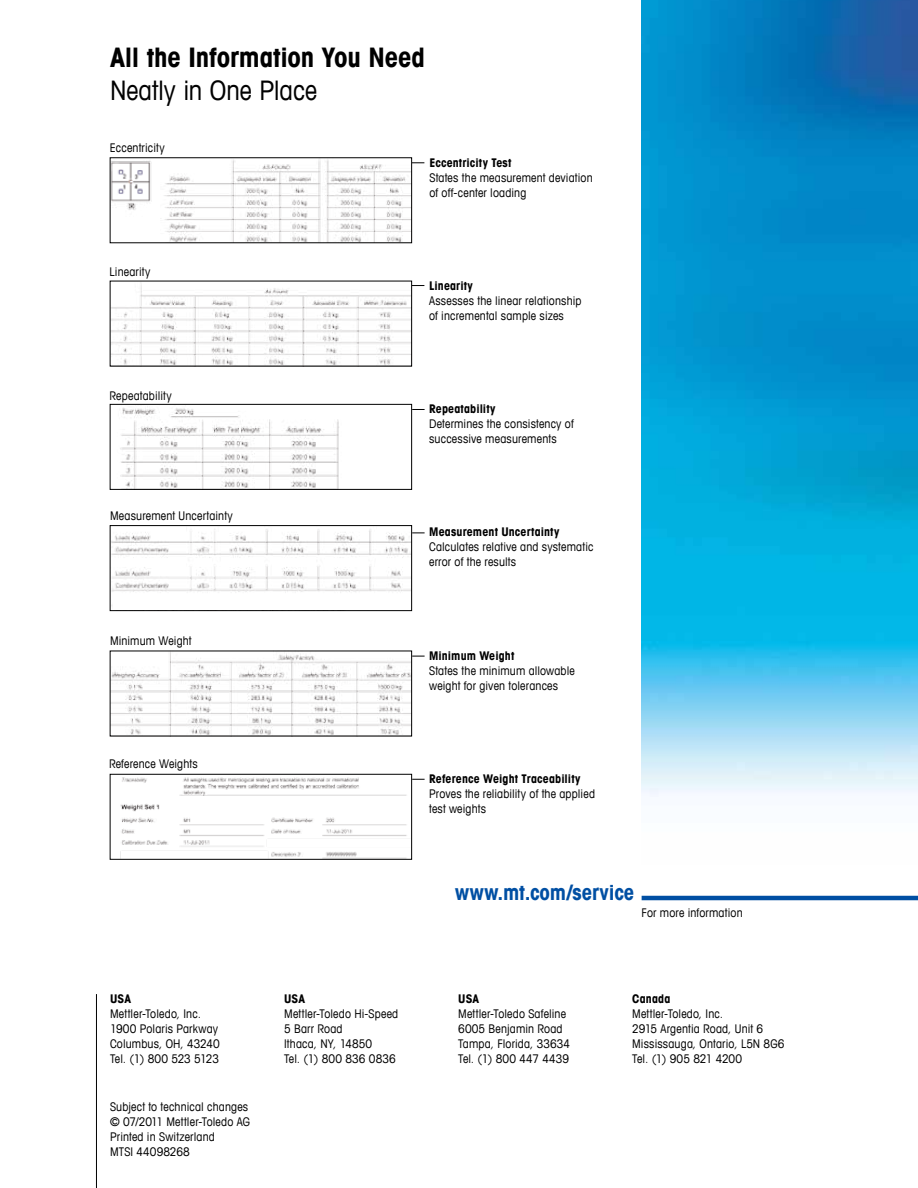
<style>
.page{position:relative;width:918px;height:1188px;background:#fff}
.page>*{position:absolute;margin:0;border:0;box-sizing:border-box;transform-origin:0 0}
.t1{font:700 condensed 27px "Avant Garde Com";letter-spacing:-.005em;color:#000}
.t2{font:condensed 27px "Avant Garde Com";color:#000}
.t3{font:700 condensed 21px "Avant Garde Com";color:#004fa3}
.t4{font:condensed 12px/15px "Avant Garde Com";letter-spacing:.015em;color:#000}
.t5{font:700 condensed 12px "Avant Garde Com";letter-spacing:.01em;color:#000}
</style>
<div class="page">
<hr style="left:642px;top:896px;width:276px;height:4px;background:#004fa3">
<img style="left:642px;top:0;width:276px;height:797px">
<hr style="left:96px;top:994px;width:1px;height:194px;background:#000">
<svg style="left:412px;top:779px;width:13px;height:1px"></svg>
<svg style="left:412px;top:533px;width:13px;height:1px"></svg>
<svg style="left:412px;top:285px;width:12px;height:1px"></svg>
<svg style="left:412px;top:162px;width:12px;height:1px"></svg>
<svg style="left:412px;top:409px;width:13px;height:1px"></svg>
<img style="left:112px;top:159px;width:298px;height:82px">
<img style="left:112px;top:284px;width:298px;height:80px">
<img style="left:120px;top:406px;width:219px;height:82px">
<div style="left:110px;top:404px;width:302px;height:86px;border:1px solid #000"></div>
<img style="left:112px;top:653px;width:298px;height:81px">
<img style="left:120px;top:777px;width:287px;height:81px">
<div style="left:110px;top:774px;width:302px;height:86px;border:1px solid #000"></div>
<svg style="left:412px;top:656px;width:13px;height:1px"></svg>
<img style="left:112px;top:529px;width:298px;height:64px">
<div style="left:110px;top:525px;width:302px;height:86px;border:1px solid #000"></div>
<div style="left:114px;top:595px;width:287px;height:15px;background:#fff"></div>
<h1 class="t1" style="left:110px;top:40px;width:316px">All the Information You Need</h1>
<h1 class="t2" style="left:110px;top:74px;width:208px">Neatly in One Place</h1>
<p class="t4" style="left:110px;top:140px;width:56px">Eccentricity</p>
<p class="t4" style="left:110px;top:264px;width:42px">Linearity</p>
<p class="t4" style="left:110px;top:388px;width:64px">Repeatability</p>
<p class="t4" style="left:110px;top:508px;width:124px">Measurement Uncertainty</p>
<p class="t4" style="left:110px;top:632px;width:83px">Minimum Weight</p>
<p class="t4" style="left:109px;top:756px;width:90px">Reference Weights</p>
<p class="t5" style="left:110px;top:991px;width:22px">USA</p>
<p class="t4" style="left:110px;top:1006px;width:111px">Mettler-Toledo, Inc.<br>1900 Polaris Parkway<br>Columbus, OH, 43240<br>Tel. (1) 800 523 5123</p>
<p class="t4" style="left:110px;top:1099px;width:141px">Subject to technical changes © 07/2011 Mettler-Toledo AG<br>Printed in Switzerland<br>MTSI 44098268</p>
<p class="t5" style="left:429px;top:155px;width:84px">Eccentricity Test</p>
<p class="t4" style="left:429px;top:170px;width:165px">States the measurement deviation of off-center loading</p>
<p class="t5" style="left:429px;top:278px;width:45px">Linearity</p>
<p class="t4" style="left:429px;top:293px;width:154px">Assesses the linear relationship of incremental sample sizes</p>
<p class="t5" style="left:429px;top:401px;width:68px">Repeatability</p>
<p class="t4" style="left:429px;top:416px;width:146px">Determines the consistency of successive measurements</p>
<p class="t5" style="left:429px;top:524px;width:132px">Measurement Uncertainty</p>
<p class="t4" style="left:429px;top:539px;width:166px">Calculates relative and systematic error of the results</p>
<p class="t5" style="left:429px;top:648px;width:87px">Minimum Weight</p>
<p class="t4" style="left:429px;top:663px;width:147px">States the minimum allowable weight for given tolerances</p>
<p class="t5" style="left:284px;top:991px;width:22px">USA</p>
<p class="t4" style="left:284px;top:1006px;width:116px">Mettler-Toledo Hi-Speed<br>5 Barr Road<br>Ithaca, NY, 14850<br>Tel. (1) 800 836 0836</p>
<p class="t5" style="left:429px;top:771px;width:153px">Reference Weight Traceability</p>
<p class="t4" style="left:429px;top:786px;width:167px">Proves the reliability of the applied test weights</p>
<h2 class="t3" style="left:455px;top:879px;width:181px">www.mt.com/service</h2>
<p class="t4" style="left:642px;top:905px;width:103px">For more information</p>
<p class="t5" style="left:458px;top:991px;width:22px">USA</p>
<p class="t4" style="left:458px;top:1006px;width:114px">Mettler-Toledo Safeline<br>6005 Benjamin Road<br>Tampa, Florida, 33634<br>Tel. (1) 800 447 4439</p>
<p class="t5" style="left:632px;top:991px;width:40px">Canada</p>
<p class="t4" style="left:632px;top:1006px;width:154px">Mettler-Toledo, Inc.<br>2915 Argentia Road, Unit 6<br>Mississauga, Ontario, L5N 8G6<br>Tel. (1) 905 821 4200</p>
</div>
